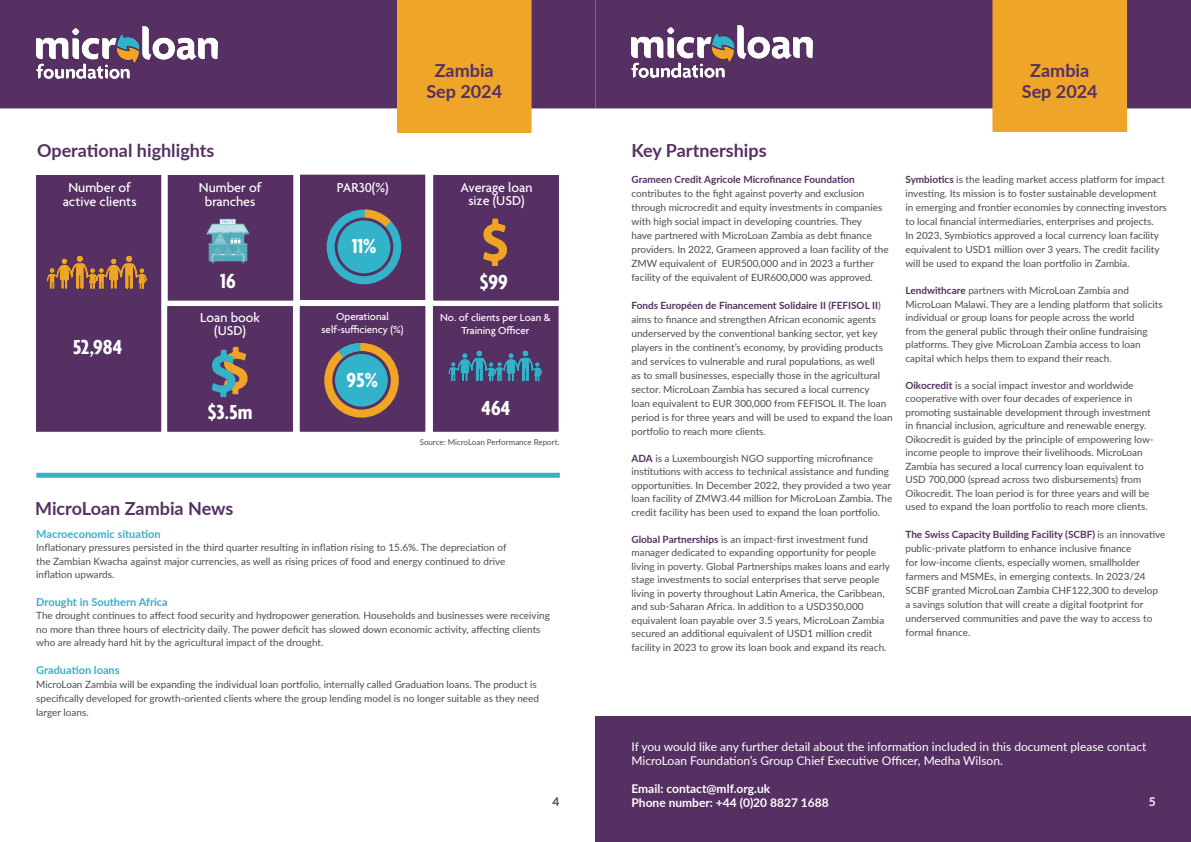
<style>
.page{position:relative;width:1191px;height:842px;background:#fff}
.page>*{position:absolute;margin:0;border:0;box-sizing:border-box;transform-origin:0 0}
.t1{font:700 condensed 22px "Agenda";color:#fff}
.t2{font:700 20px "Lato";color:#fff}
.t3{font:700 18px/21.6px "Lato";color:#563062;text-align:center}
.t4{font:700 18px "Agenda";color:#fff}
.t5{font:700 16px "Lato";color:#fff}
.t6{font:500 14px/13.5px "Agenda";color:#fff;text-align:center}
.t7{font:700 14px "Agenda";color:#fff}
.t8{font:700 12px/13.5px "Lato";color:#fff;text-align:center}
.t9{font:12px/14px "Lato";color:#fff}
.t10{font:700 12px "Lato";color:#4d4d4d}
.t11{font:500 11px/13.5px "Agenda";color:#fff;text-align:center}
.t12{font:700 11px "Lato";color:#34b2ca}
.t13{font:10px/13.5px "Lato";color:#4d4d4d}
.t14{font:700 10px "Lato";color:#563062}
.t15{font:700 9px/13.5px "Lato";color:#fff;text-align:center}
.t16{font:8px "Lato";color:#4d4d4d}
.s1{font-weight:700;color:#563062}
</style>
<div class="page">
<div style="left:36px;top:473px;width:524px;height:5px;background:#34b2ca"></div>
<div style="left:36px;top:175px;width:125px;height:256px;background:#563062"></div>
<img style="left:46px;top:255px;width:101px;height:34px">
<div style="left:168px;top:175px;width:125px;height:125px;background:#563062"></div>
<div style="left:433px;top:175px;width:125px;height:125px;background:#563062;border:1px solid #563062"></div>
<div style="left:167px;top:306px;width:125px;height:125px;background:#563062;border:1px solid #563062"></div>
<div style="left:433px;top:306px;width:125px;height:125px;background:#563062"></div>
<img style="left:448px;top:350px;width:94px;height:32px">
<img style="left:206px;top:219px;width:44px;height:45px">
<svg style="left:483px;top:219px;width:25px;height:47px"></svg>
<svg style="left:211px;top:347px;width:37px;height:51px"></svg>
<div style="left:595px;top:717px;width:596px;height:125px;background:#563062"></div>
<div style="left:595px;top:0;width:596px;height:108px;background:#563062"></div>
<div style="left:992px;top:0;width:135px;height:132px;background:#efa527"></div>
<img style="left:631px;top:25px;width:181px;height:53px">
<div style="left:0;top:0;width:595px;height:108px;background:#563062"></div>
<div style="left:397px;top:0;width:134px;height:133px;background:#efa527"></div>
<img style="left:36px;top:26px;width:181px;height:53px">
<div style="left:300px;top:306px;width:125px;height:125px;background:#563062"></div>
<div style="left:324px;top:343px;width:75px;height:75px;border:8px solid #f0a624;border-radius:50%"></div>
<div style="left:335px;top:354px;width:53px;height:53px;background:#33b3c9;border-radius:50%"></div>
<svg style="left:324px;top:343px;width:44px;height:33px"></svg>
<div style="left:300px;top:175px;width:125px;height:124px;background:#573061"></div>
<div style="left:300px;top:175px;width:125px;height:125px;border:1px solid #573061"></div>
<div style="left:327px;top:210px;width:74px;height:74px;border:8px solid #33b3c9;border-radius:50%"></div>
<div style="left:337px;top:220px;width:53px;height:53px;background:#33b3c9;border-radius:50%"></div>
<svg style="left:357px;top:209px;width:42px;height:26px"></svg>
<h3 class="t3" style="left:37px;top:139px;width:179px">Operational highlights</h3>
<h3 class="t3" style="left:426px;top:59px;width:77px">Zambia<br>Sep 2024</h3>
<h3 class="t3" style="left:1021px;top:59px;width:77px">Zambia<br>Sep 2024</h3>
<h3 class="t3" style="left:631px;top:139px;width:137px">Key Partnerships</h3>
<h3 class="t6" style="left:63px;top:182px;width:75px">Number of active clients</h3>
<h3 class="t6" style="left:199px;top:182px;width:64px">Number of branches</h3>
<p class="t8" style="left:54px;top:180px;width:94px">Number of active clients</p>
<p class="t8" style="left:202px;top:180px;width:59px">Number of branches</p>
<h3 class="t6" style="left:374px;top:182px;width:18px">(%)</h3>
<h3 class="t6" style="left:460px;top:182px;width:73px">Average loan size (USD)</h3>
<h3 class="t6" style="left:337px;top:182px;width:53px">PAR30(%)</h3>
<p class="t8" style="left:336px;top:180px;width:55px">PAR30(%)</p>
<p class="t8" style="left:462px;top:180px;width:71px">Average loan size (USD)</p>
<h1 class="t1" style="left:352px;top:234px;width:26px">11%</h1>
<h1 class="t1" style="left:220px;top:269px;width:17px">16</h1>
<h3 class="t5" style="left:478px;top:267px;width:39px">$143</h3>
<h1 class="t1" style="left:480px;top:270px;width:30px">$99</h1>
<h2 class="t2" style="left:66px;top:332px;width:64px">40,207</h2>
<h1 class="t1" style="left:73px;top:335px;width:51px">52,984</h1>
<p class="t11" style="left:321px;top:310px;width:83px;line-height:13px">Operational self-sufficiency (%)</p>
<h1 class="t1" style="left:346px;top:368px;width:33px">95%</h1>
<h3 class="t6" style="left:200px;top:312px;width:61px">Loan book (USD)</h3>
<h3 class="t6" style="left:314px;top:312px;width:96px">Operational self&shy;sufficiency (%)</h3>
<p class="t8" style="left:203px;top:310px;width:57px">Loan book (USD)</p>
<p class="t8" style="left:317px;top:310px;width:91px">Operational self&shy;sufficiency (%)</p>
<h3 class="t7" style="left:334px;top:324px;width:6px">f</h3>
<h3 class="t5" style="left:345px;top:362px;width:42px">130%</h3>
<h3 class="t4" style="left:350px;top:368px;width:32px">29%</h3>
<h1 class="t1" style="left:208px;top:400px;width:46px">$3.5m</h1>
<h3 class="t5" style="left:190px;top:398px;width:83px">$3,811,968</h3>
<p class="t11" style="left:440px;top:311px;width:112px">No. of clients per Loan &amp;<br>Training Officer</p>
<p class="t15" style="left:447px;top:310px;width:99px">No. of clients per Loan &amp;<br>Training Officer</p>
<h3 class="t5" style="left:483px;top:395px;width:29px">522</h3>
<h1 class="t1" style="left:481px;top:396px;width:30px">464</h1>
<p class="t16" style="left:420px;top:436px;width:141px">Source: MicroLoan Performance Report.</p>
<h3 class="t3" style="left:35px;top:496px;width:200px">MicroLoan Zambia News</h3>
<p class="t12" style="left:36px;top:526px;width:126px">Macroeconomic situation</p>
<p class="t13" style="left:36px;top:541px;width:472px;text-align:justify">Inflationary pressures persisted in the third quarter resulting in inflation rising to 15.6%. The depreciation of the Zambian Kwacha against major currencies, as well as rising prices of food and energy continued to drive inflation upwards.</p>
<p class="t12" style="left:36px;top:594px;width:133px">Drought in Southern Africa</p>
<p class="t13" style="left:36px;top:609px;width:515px">The drought continues to affect food security and hydropower generation. Households and businesses were receiving no more than three hours of electricity daily. The power deficit has slowed down economic activity, affecting clients who are already hard hit by the agricultural impact of the drought.</p>
<p class="t12" style="left:36px;top:662px;width:85px">Graduation loans</p>
<p class="t13" style="left:36px;top:677px;width:504px;line-height:14px">MicroLoan Zambia will be expanding the individual loan portfolio, internally called Graduation loans. The product is specifically developed for growth-oriented clients where the group lending model is no longer suitable as they need larger loans.</p>
<p class="t10" style="left:552px;top:792px;width:8px">4</p>
<p class="t14" style="left:631px;top:172px;width:225px">Grameen Credit Agricole Microfinance Foundation</p>
<p class="t13" style="left:631px;top:186px;width:259px;line-height:14px">contributes to the fight against poverty and exclusion through microcredit and equity investments in companies with high social impact in developing countries. They<br>have partnered with MicroLoan Zambia as debt finance providers. In 2022, Grameen approved a loan facility of the ZMW equivalent of EUR500,000 and in 2023 a further facility of the equivalent of EUR600,000 was approved.</p>
<p class="t13" style="left:631px;top:298px;width:262px;line-height:14px"><span class="s1">Fonds Européen de Financement Solidaire II (FEFISOL II</span>) aims to finance and strengthen African economic agents underserved by the conventional banking sector, yet key players in the continent’s economy, by providing products and services to vulnerable and rural populations, as well<br>as to small businesses, especially those in the agricultural sector. MicroLoan Zambia has secured a local currency<br>loan equivalent to EUR 300,000 from FEFISOL II. The loan period is for three years and will be used to expand the loan portfolio to reach more clients.</p>
<p class="t13" style="left:631px;top:451px;width:262px"><span class="s1">ADA</span> is a Luxembourgish NGO supporting microfinance institutions with access to technical assistance and funding opportunities. In December 2022, they provided a two year loan facility of ZMW3.44 million for MicroLoan Zambia. The credit facility has been used to expand the loan portfolio.</p>
<p class="t13" style="left:631px;top:532px;width:260px"><span class="s1">Global Partnerships</span> is an impact-first investment fund manager dedicated to expanding opportunity for people living in poverty. Global Partnerships makes loans and early stage investments to social enterprises that serve people living in poverty throughout Latin America, the Caribbean, and sub-Saharan Africa. In addition to a USD350,000 equivalent loan payable over 3.5 years, MicroLoan Zambia secured an additional equivalent of USD1 million credit facility in 2023 to grow its loan book and expand its reach.</p>
<p class="t13" style="left:905px;top:172px;width:263px;line-height:14px"><span class="s1">Symbiotics</span> is the leading market access platform for impact investing. Its mission is to foster sustainable development in emerging and frontier economies by connecting investors to local financial intermediaries, enterprises and projects.<br>In 2023, Symbiotics approved a local currency loan facility equivalent to USD1 million over 3 years. The credit facility will be used to expand the loan portfolio in Zambia.</p>
<p class="t13" style="left:905px;top:283px;width:259px"><span class="s1">Lendwithcare</span> partners with MicroLoan Zambia and MicroLoan Malawi. They are a lending platform that solicits individual or group loans for people across the world<br>from the general public through their online fundraising platforms. They give MicroLoan Zambia access to loan capital which helps them to expand their reach.</p>
<p class="t13" style="left:905px;top:378px;width:250px"><span class="s1">Oikocredit</span> is a social impact investor and worldwide cooperative with over four decades of experience in promoting sustainable development through investment in financial inclusion, agriculture and renewable energy.<br>Oikocredit is guided by the principle of empowering low&shy;income people to improve their livelihoods. MicroLoan Zambia has secured a local currency loan equivalent to USD 700,000 (spread across two disbursements) from Oikocredit. The loan period is for three years and will be used to expand the loan portfolio to reach more clients.</p>
<p class="t13" style="left:905px;top:527px;width:261px;line-height:14px"><span class="s1">The Swiss Capacity Building Facility (SCBF)</span> is an innovative public-private platform to enhance inclusive finance<br>for low-income clients, especially women, smallholder farmers and MSMEs, in emerging contexts. In 2023/24<br>SCBF granted MicroLoan Zambia CHF122,300 to develop a savings solution that will create a digital footprint for underserved communities and pave the way to access to formal finance.</p>
<p class="t9" style="left:631px;top:739px;width:516px">If you would like any further detail about the information included in this document please contact<br>MicroLoan Foundation’s Group Chief Executive Officer, Medha Wilson.</p>
<p class="t8" style="left:631px;top:781px;width:199px;line-height:14px;text-align:left">Email: contact@mlf.org.uk<br>Phone number: +44 (0)20 8827 1688</p>
<p class="t8" style="left:1148px;top:794px;width:8px">5</p>
</div>
